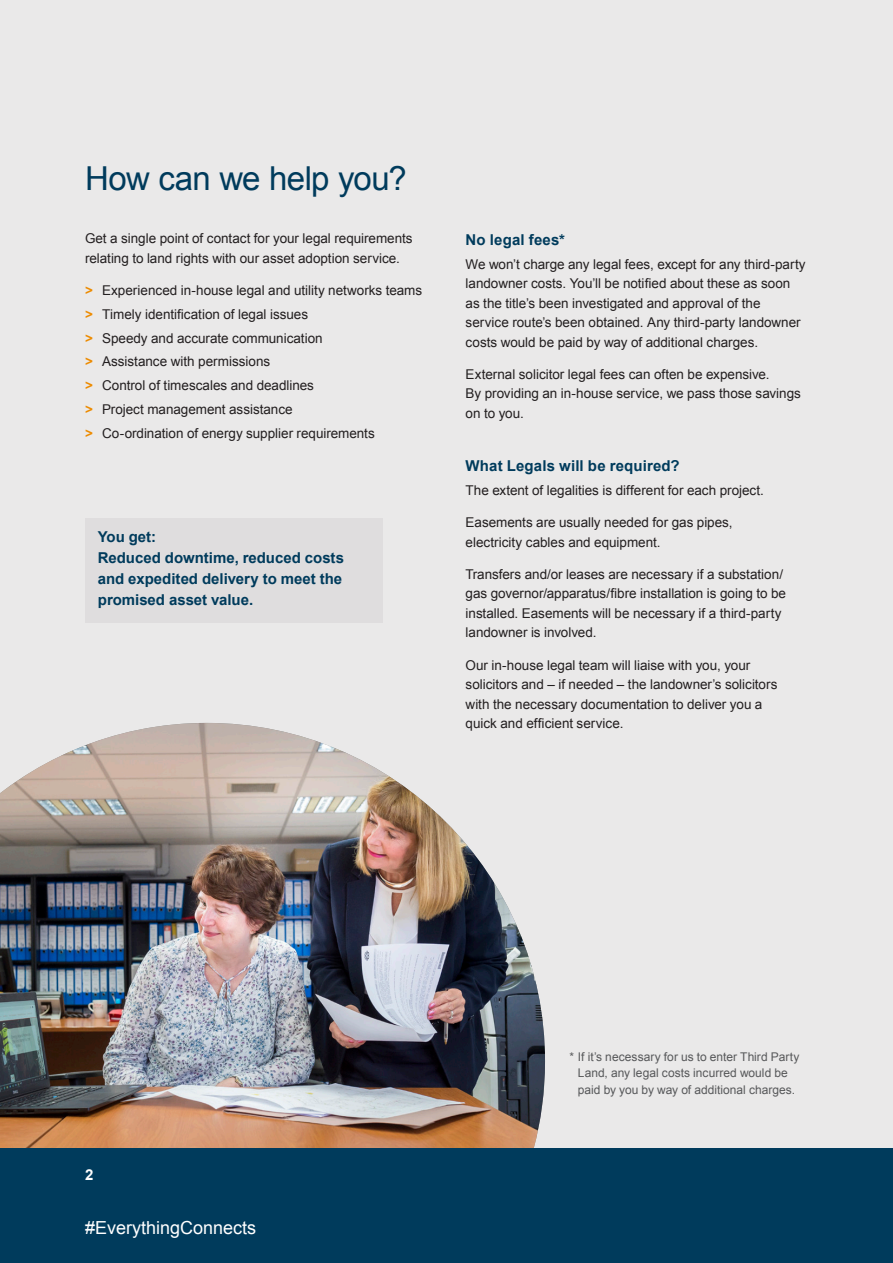
<style>
.page{position:relative;width:893px;height:1263px;background:#fff}
.page>*{position:absolute;margin:0;border:0;box-sizing:border-box;transform-origin:0 0}
.HEADING_1{font:33px "Arial";letter-spacing:-.02em;color:#003b5c}
.t1{font:18px "Arial";color:#fff}
.BODY{font:700 15px/21px "Arial";color:#003b5c}
.small_heads{font:700 15px "Arial";letter-spacing:.01em;color:#003b5c}
.t2{font:700 15px "Arial";color:#fff}
.BODY-2{font:13.5px/19.5px "Arial";letter-spacing:-.005em;color:#231f20}
.bullet{font:13.5px "Arial";color:#231f20}
.BODY-3{font:12px/16.5px "Arial";color:#57585a;text-align:center}
.s1{font-weight:700;color:#ed8b00}
</style>
<div class="page">
<div style="left:0;top:0;width:893px;height:1148px;background:#eae9e9"></div>
<img style="left:0;top:723px;width:545px;height:425px">
<div style="left:0;top:1148px;width:893px;height:115px;background:#003b5c"></div>
<div style="left:85px;top:519px;width:298px;height:104px;background:#dfddde"></div>
<p class="HEADING_1" style="left:85px;top:157px;width:323px">How can we help you?</p>
<p class="BODY-2" style="left:85px;top:229px;width:329px">Get a single point of contact for your legal requirements relating to land rights with our asset adoption service.</p>
<p class="BODY-2" style="left:85px;top:281px;width:339px"><span class="s1">&gt;</span> Experienced in-house legal and utility networks teams</p>
<p class="bullet" style="left:85px;top:305px;width:225px"><span class="s1">&gt;</span> Timely identification of legal issues</p>
<p class="bullet" style="left:85px;top:329px;width:239px"><span class="s1">&gt;</span> Speedy and accurate communication</p>
<p class="bullet" style="left:85px;top:353px;width:187px"><span class="s1">&gt;</span> Assistance with permissions</p>
<p class="bullet" style="left:85px;top:377px;width:230px"><span class="s1">&gt;</span> Control of timescales and deadlines</p>
<p class="bullet" style="left:85px;top:400px;width:209px"><span class="s1">&gt;</span> Project management assistance</p>
<p class="bullet" style="left:85px;top:424px;width:291px"><span class="s1">&gt;</span> Co-ordination of energy supplier requirements</p>
<p class="BODY" style="left:98px;top:527px;width:248px">You get:<br>Reduced downtime, reduced costs and expedited delivery to meet the promised asset value.</p>
<p class="small_heads" style="left:466px;top:230px;width:101px">No legal fees*</p>
<p class="BODY-2" style="left:466px;top:254px;width:342px">We won’t charge any legal fees, except for any third-party landowner costs. You’ll be notified about these as soon as the title’s been investigated and approval of the service route’s been obtained. Any third-party landowner costs would be paid by way of additional charges.</p>
<p class="BODY-2" style="left:466px;top:365px;width:337px">External solicitor legal fees can often be expensive.<br>By providing an in-house service, we pass those savings on to you.</p>
<p class="small_heads" style="left:466px;top:456px;width:216px">What Legals will be required?</p>
<p class="BODY-2" style="left:466px;top:481px;width:300px">The extent of legalities is different for each project.</p>
<p class="BODY-2" style="left:466px;top:513px;width:269px">Easements are usually needed for gas pipes, electricity cables and equipment.</p>
<p class="BODY-2" style="left:466px;top:565px;width:322px">Transfers and/or leases are necessary if a substation/ gas governor/apparatus/fibre installation is going to be installed. Easements will be necessary if a third-party landowner is involved.</p>
<p class="BODY-2" style="left:466px;top:655px;width:313px">Our in-house legal team will liaise with you, your solicitors and – if needed – the landowner’s solicitors with the necessary documentation to deliver you a quick and efficient service.</p>
<p class="t2" style="left:85px;top:1165px;width:10px">2</p>
<p class="t1" style="left:85px;top:1216px;width:173px">#EverythingConnects</p>
<p class="BODY-3" style="left:569px;top:1048px;width:231px">* If it’s necessary for us to enter Third Party<br>Land, any legal costs incurred would be paid by you by way of additional charges.</p>
</div>
